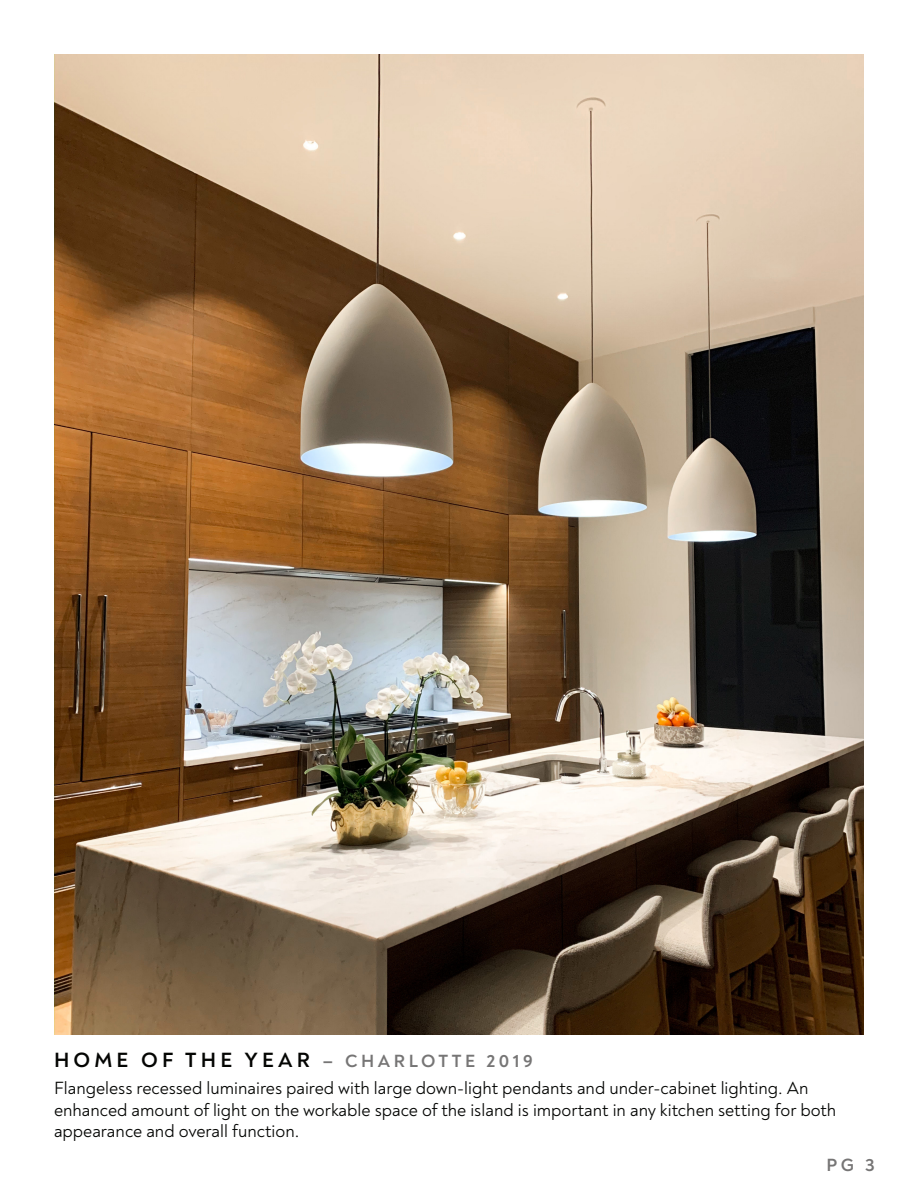
<style>
.page{position:relative;width:918px;height:1188px;background:#fff}
.page>*{position:absolute;margin:0;border:0;box-sizing:border-box;transform-origin:0 0}
.t1{font:700 21px "Noah";letter-spacing:.2em;color:#040503}
.t2{font:18px/21.6px "Noah";color:#040503}
.t3{font:700 18px "Noah";color:#767575}
.s1{color:#767575}
.s2{font-size:18px;color:#767575}
</style>
<div class="page">
<img style="left:54px;top:54px;width:810px;height:981px">
<p class="t1" style="left:54px;top:1047px;width:480px">HOME OF THE YEAR <span class="s1">–</span> <span class="s2">CHARLOTTE 2019</span></p>
<p class="t2" style="left:54px;top:1078px;width:784px">Flangeless recessed luminaires paired with large down-light pendants and under-cabinet lighting. An enhanced amount of light on the workable space of the island is important in any kitchen setting for both appearance and overall function.</p>
<p class="t3" style="left:826px;top:1154px;width:50px">PG 3</p>
</div>
